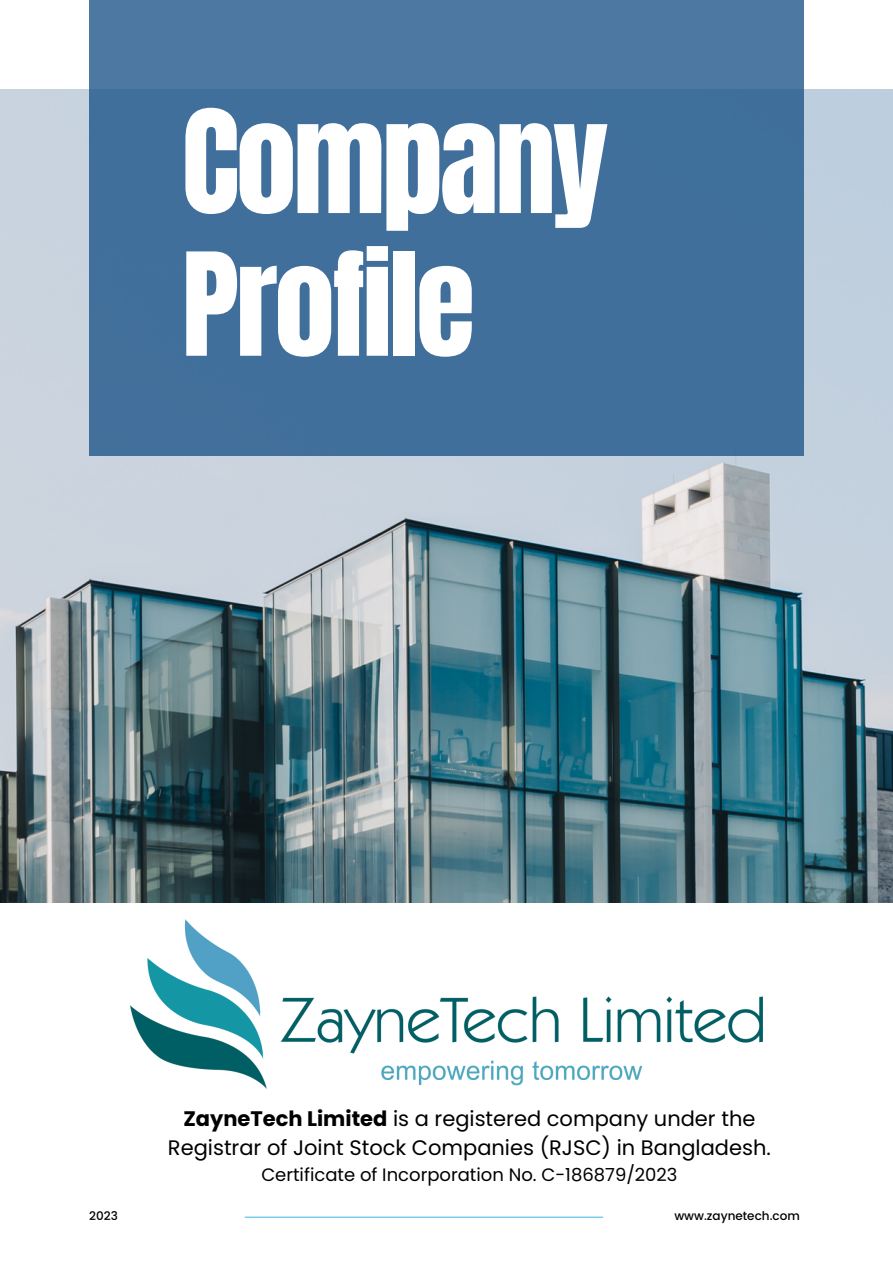
<style>
.page{position:relative;width:893px;height:1264px;background:#fff}
.page>*{position:absolute;margin:0;border:0;box-sizing:border-box;transform-origin:0 0}
.t1{font:121.35px/142.6px "Anton";letter-spacing:-.025em;color:#fff}
.t2{font:21px/29.2px "Poppins";color:#000;text-align:center}
.t3{font:18px "Poppins";color:#000}
.t4{font:500 12px "Poppins";color:#000}
.s1{font-weight:700}
</style>
<div class="page">
<img style="left:0;top:89px;width:892px;height:813px">
<div style="left:89px;top:0;width:714px;height:455px;background:#416f9b"></div>
<hr style="left:245px;top:1216px;width:357px;height:1px;background:#4fc0e8">
<img style="left:130px;top:919px;width:632px;height:169px">
<h1 class="t1" style="left:182px;top:93px;width:428px">Company<br>Profile</h1>
<p class="t2" style="left:168px;top:1103px;width:604px"><span class="s1">ZayneTech Limited</span> is a registered company under the<br>Registrar of Joint Stock Companies (RJSC) in Bangladesh.</p>
<p class="t3" style="left:261px;top:1161px;width:417px">Certificate of Incorporation No. C-186879/2023</p>
<p class="t4" style="left:89px;top:1208px;width:30px">2023</p>
<p class="t4" style="left:674px;top:1208px;width:127px">www.zaynetech.com</p>
</div>
